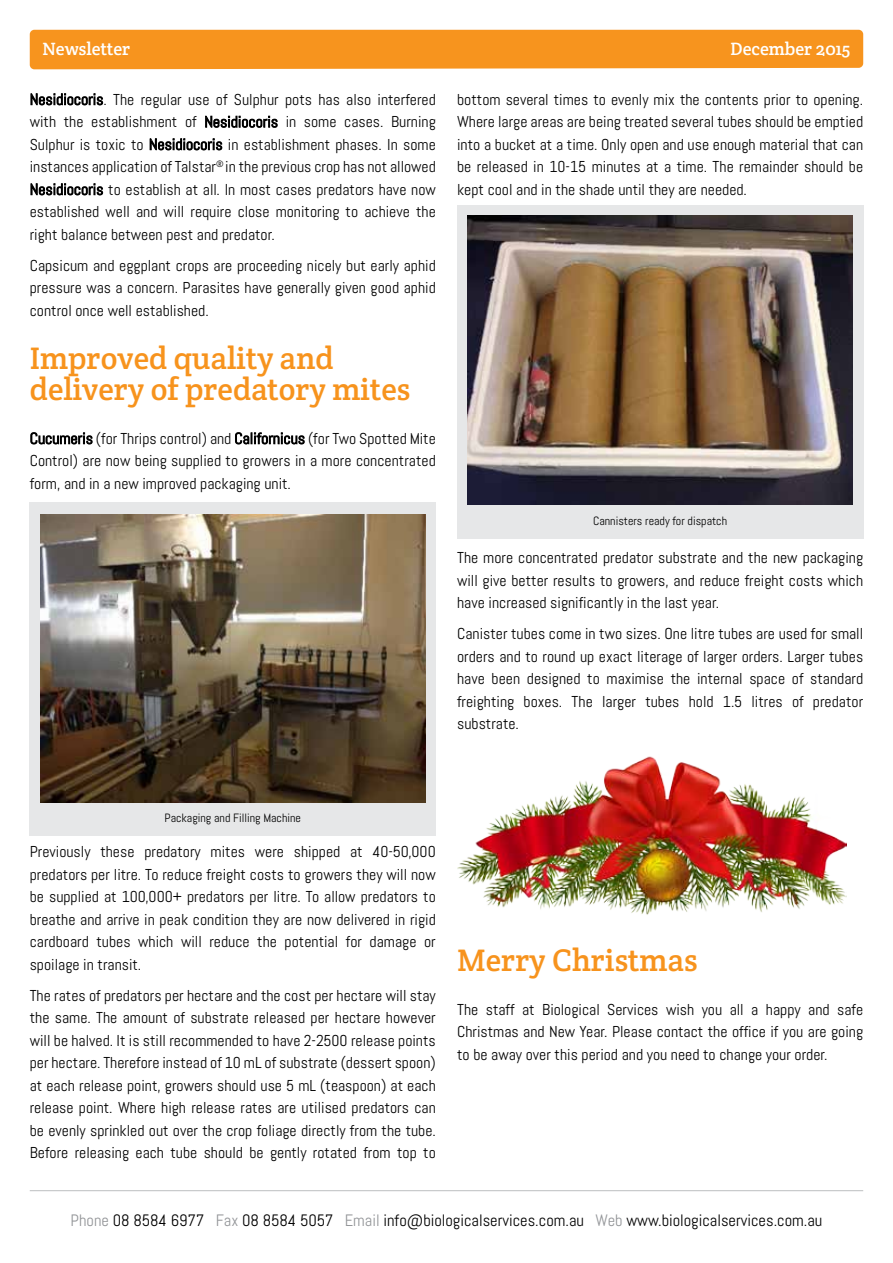
<style>
.page{position:relative;width:893px;height:1263px;background:#fff}
.page>*{position:absolute;margin:0;border:0;box-sizing:border-box;transform-origin:0 0}
.t1{font:31.5px/31.5px "Crete Round";color:#f7931d}
.t2{font:18px "Crete Round";color:#fff}
.t3{font:16.5px "Abel";color:#000}
.t4{font:15.75px/22.5px "Abel";color:#000;text-align:justify}
.t5{font:12px "Abel";color:#000}
.s1{color:#939598}
</style>
<div class="page">
<hr style="left:30px;top:1190px;width:833px;height:1px;background:#bcbec0">
<div style="left:30px;top:30px;width:833px;height:39px;background:#f7941e"></div>
<svg style="left:31px;top:93px;width:72px;height:13px"></svg>
<svg style="left:205px;top:115px;width:73px;height:13px"></svg>
<svg style="left:150px;top:138px;width:72px;height:13px"></svg>
<svg style="left:31px;top:183px;width:72px;height:13px"></svg>
<svg style="left:30px;top:432px;width:63px;height:12px"></svg>
<svg style="left:235px;top:432px;width:70px;height:12px"></svg>
<div style="left:457px;top:206px;width:406px;height:333px;background:#e6e7e8"></div>
<img style="left:468px;top:216px;width:385px;height:288px">
<div style="left:30px;top:502px;width:406px;height:333px;background:#e6e7e8"></div>
<img style="left:40px;top:515px;width:385px;height:287px">
<img style="left:457px;top:756px;width:389px;height:159px">
<p class="t2" style="left:43px;top:37px;width:89px">Newsletter</p>
<p class="t2" style="left:731px;top:37px;width:121px">December 2015</p>
<p class="t4" style="left:30px;top:88px;width:408px">Nesidiocoris. The regular use of Sulphur pots has also interfered with the establishment of Nesidiocoris in some cases. Burning Sulphur is toxic to Nesidiocoris in establishment phases. In some instances application of Talstar<sup>®</sup> in the previous crop has not allowed Nesidiocoris to establish at all. In most cases predators have now established well and will require close monitoring to achieve the right balance between pest and predator.</p>
<p class="t4" style="left:30px;top:254px;width:408px">Capsicum and eggplant crops are proceeding nicely but early aphid pressure was a concern. Parasites have generally given good aphid control once well established.</p>
<h1 class="t1" style="left:30px;top:342px;width:382px">Improved quality and delivery of predatory mites</h1>
<p class="t4" style="left:30px;top:427px;width:408px">Cucumeris (for Thrips control) and Californicus (for Two Spotted Mite Control) are now being supplied to growers in a more concentrated form, and in a new improved packaging unit.</p>
<p class="t4" style="left:457px;top:88px;width:408px">bottom several times to evenly mix the contents prior to opening.<br>Where large areas are being treated several tubes should be emptied into a bucket at a time. Only open and use enough material that can be released in 10-15 minutes at a time. The remainder should be kept cool and in the shade until they are needed.</p>
<p class="t5" style="left:593px;top:513px;width:136px">Cannisters ready for dispatch</p>
<p class="t4" style="left:457px;top:547px;width:408px">The more concentrated predator substrate and the new packaging will give better results to growers, and reduce freight costs which have increased significantly in the last year.</p>
<p class="t4" style="left:457px;top:623px;width:408px">Canister tubes come in two sizes. One litre tubes are used for small orders and to round up exact literage of larger orders. Larger tubes have been designed to maximise the internal space of standard freighting boxes. The larger tubes hold 1.5 litres of predator substrate.</p>
<p class="t5" style="left:165px;top:810px;width:138px">Packaging and Filling Machine</p>
<p class="t4" style="left:30px;top:841px;width:408px">Previously these predatory mites were shipped at 40-50,000 predators per litre. To reduce freight costs to growers they will now be supplied at 100,000+ predators per litre. To allow predators to breathe and arrive in peak condition they are now delivered in rigid cardboard tubes which will reduce the potential for damage or spoilage in transit.</p>
<p class="t4" style="left:30px;top:984px;width:408px">The rates of predators per hectare and the cost per hectare will stay the same. The amount of substrate released per hectare however will be halved. It is still recommended to have 2-2500 release points per hectare. Therefore instead of 10 mL of substrate (dessert spoon) at each release point, growers should use 5 mL (teaspoon) at each release point. Where high release rates are utilised predators can be evenly sprinkled out over the crop foliage directly from the tube.<br>Before releasing each tube should be gently rotated from top to</p>
<h1 class="t1" style="left:457px;top:944px;width:242px">Merry Christmas</h1>
<p class="t4" style="left:457px;top:998px;width:408px">The staff at Biological Services wish you all a happy and safe Christmas and New Year. Please contact the office if you are going to be away over this period and you need to change your order.</p>
<p class="t3" style="left:71px;top:1210px;width:753px"><span class="s1">Phone</span> 08 8584 6977 <span class="s1">Fax</span> 08 8584 5057 <span class="s1">Email</span> info@biologicalservices.com.au <span class="s1">Web</span> www.biologicalservices.com.au</p>
</div>
